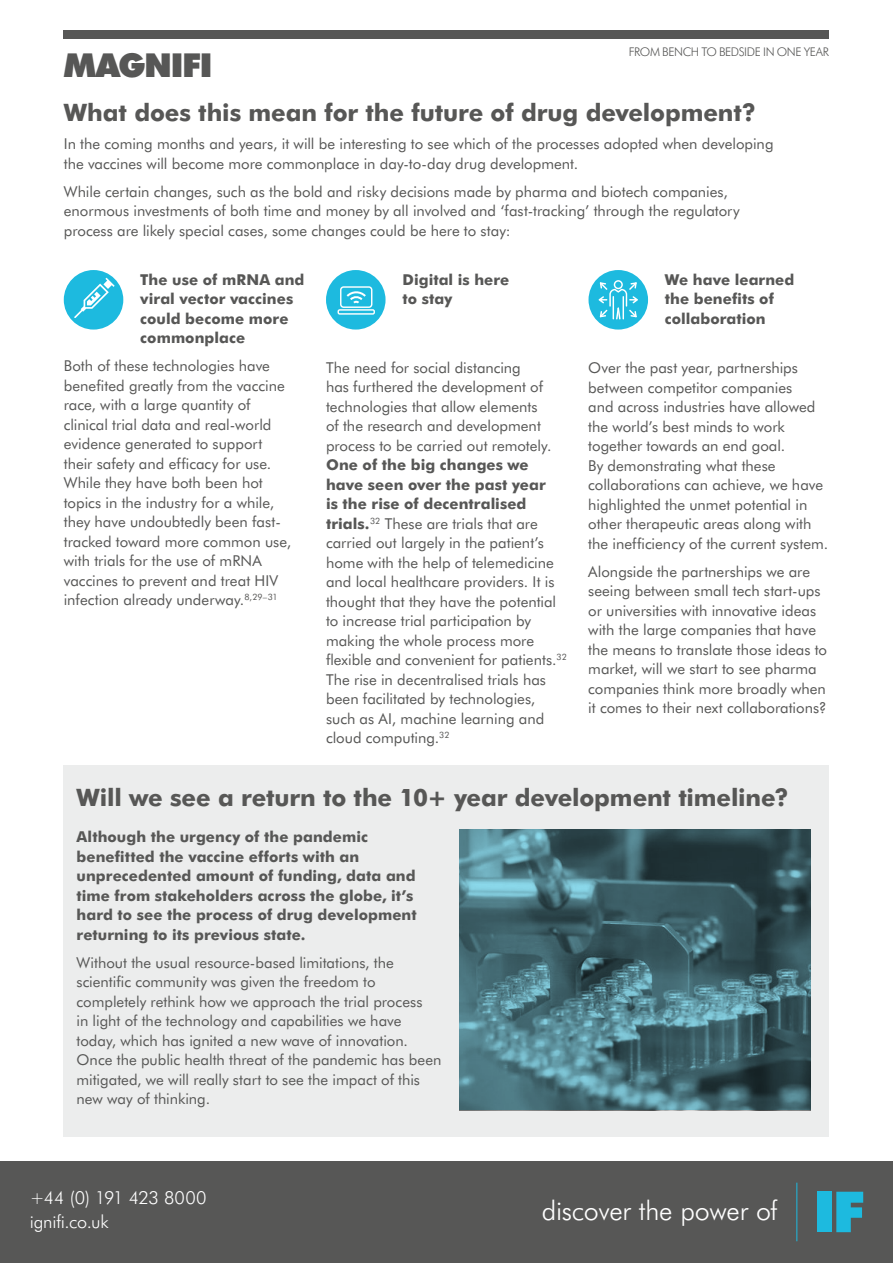
<style>
.page{position:relative;width:893px;height:1263px;background:#fff}
.page>*{position:absolute;margin:0;border:0;box-sizing:border-box;transform-origin:0 0}
.t1{font:900 33px "Futura BT";letter-spacing:-.045em;color:#575756}
.t2{font:300 26.85px "Futura BT";letter-spacing:-.01em;color:#fff}
.t3{font:700 24px "Futura BT";letter-spacing:-.005em;color:#575756}
.t4{font:300 18px/24px "Futura BT";letter-spacing:-.01em;color:#fff}
.t5{font:15px/19.5px "Futura BT";color:#575756}
.t6{font:700 15px/19.5px "Futura BT";letter-spacing:.005em;color:#575756}
.t7{font:300 12px "Futura BT";letter-spacing:-.03em;color:#575756}
.s1{font-weight:700}
</style>
<div class="page">
<div style="left:0;top:1161px;width:893px;height:102px;background:#575756"></div>
<hr style="left:796px;top:1183px;width:1px;height:58px;background:#1dbadf">
<div style="left:817px;top:1192px;width:15px;height:40px;background:#1dbadf"></div>
<svg style="left:836px;top:1192px;width:27px;height:40px"></svg>
<div style="left:64px;top:765px;width:765px;height:371px;background:#eceded"></div>
<div style="left:64px;top:30px;width:765px;height:8px;background:#575756"></div>
<div style="left:64px;top:270px;width:59px;height:60px;background:#1dbadf;border-radius:50%"></div>
<div style="left:326px;top:270px;width:60px;height:60px;background:#1dbadf;border-radius:50%"></div>
<div style="left:588px;top:270px;width:60px;height:60px;background:#1dbadf;border-radius:50%"></div>
<svg style="left:459px;top:829px;width:351px;height:281px;background:#436972"></svg>
<svg style="left:338px;top:286px;width:37px;height:29px"></svg>
<svg style="left:74px;top:278px;width:41px;height:40px"></svg>
<svg style="left:599px;top:280px;width:39px;height:39px"></svg>
<h1 class="t1" style="left:64px;top:46px;width:151px">MAGNIFI</h1>
<p class="t7" style="left:629px;top:44px;width:202px">FROM BENCH TO BEDSIDE IN ONE YEAR</p>
<h3 class="t3" style="left:64px;top:98px;width:694px">What does this mean for the future of drug development?</h3>
<p class="t5" style="left:64px;top:134px;width:711px">In the coming months and years, it will be interesting to see which of the processes adopted when developing the vaccines will become more commonplace in day-to-day drug development.</p>
<p class="t5" style="left:64px;top:182px;width:677px">While certain changes, such as the bold and risky decisions made by pharma and biotech companies, enormous investments of both time and money by all involved and ‘fast-tracking’ through the regulatory process are likely special cases, some changes could be here to stay:</p>
<p class="t6" style="left:140px;top:270px;width:166px">The use of mRNA and viral vector vaccines could become more commonplace</p>
<p class="t5" style="left:64px;top:356px;width:229px">Both of these technologies have benefited greatly from the vaccine race, with a large quantity of clinical trial data and real-world evidence generated to support their safety and efficacy for use.<br>While they have both been hot topics in the industry for a while, they have undoubtedly been fast&shy;tracked toward more common use, with trials for the use of mRNA vaccines to prevent and treat HIV infection already underway.<sup>8,29–31</sup></p>
<p class="t6" style="left:403px;top:270px;width:108px">Digital is here to stay</p>
<p class="t5" style="left:326px;top:357px;width:227px">The need for social distancing<br>has furthered the development of technologies that allow elements of the research and development process to be carried out remotely.</p>
<p class="t5" style="left:326px;top:455px;width:242px"><span class="s1">One of the big changes we have seen over the past year<br>is the rise of decentralised trials.</span><sup>32</sup> These are trials that are carried out largely in the patient’s home with the help of telemedicine and local healthcare providers. It is thought that they have the potential to increase trial participation by making the whole process more flexible and convenient for patients.<sup>32<br></sup>The rise in decentralised trials has been facilitated by technologies, such as AI, machine learning and cloud computing.<sup>32</sup></p>
<p class="t6" style="left:665px;top:270px;width:131px">We have learned the benefits of collaboration</p>
<p class="t5" style="left:588px;top:358px;width:241px">Over the past year, partnerships between competitor companies<br>and across industries have allowed the world’s best minds to work together towards an end goal.<br>By demonstrating what these collaborations can achieve, we have highlighted the unmet potential in other therapeutic areas along with the inefficiency of the current system.</p>
<p class="t5" style="left:588px;top:561px;width:240px">Alongside the partnerships we are seeing between small tech start-ups or universities with innovative ideas with the large companies that have the means to translate those ideas to market, will we start to see pharma companies think more broadly when it comes to their next collaborations?</p>
<h3 class="t3" style="left:77px;top:783px;width:714px">Will we see a return to the 10+ year development timeline?</h3>
<p class="t6" style="left:77px;top:827px;width:342px">Although the urgency of the pandemic benefitted the vaccine efforts with an unprecedented amount of funding, data and time from stakeholders across the globe, it’s hard to see the process of drug development returning to its previous state.</p>
<p class="t5" style="left:77px;top:952px;width:366px">Without the usual resource-based limitations, the scientific community was given the freedom to completely rethink how we approach the trial process<br>in light of the technology and capabilities we have today, which has ignited a new wave of innovation.<br>Once the public health threat of the pandemic has been mitigated, we will really start to see the impact of this new way of thinking.</p>
<p class="t4" style="left:30px;top:1185px;width:178px">+44 (0) 191 423 8000 ignifi.co.uk</p>
<h2 class="t2" style="left:542px;top:1194px;width:237px">discover the power of</h2>
</div>
